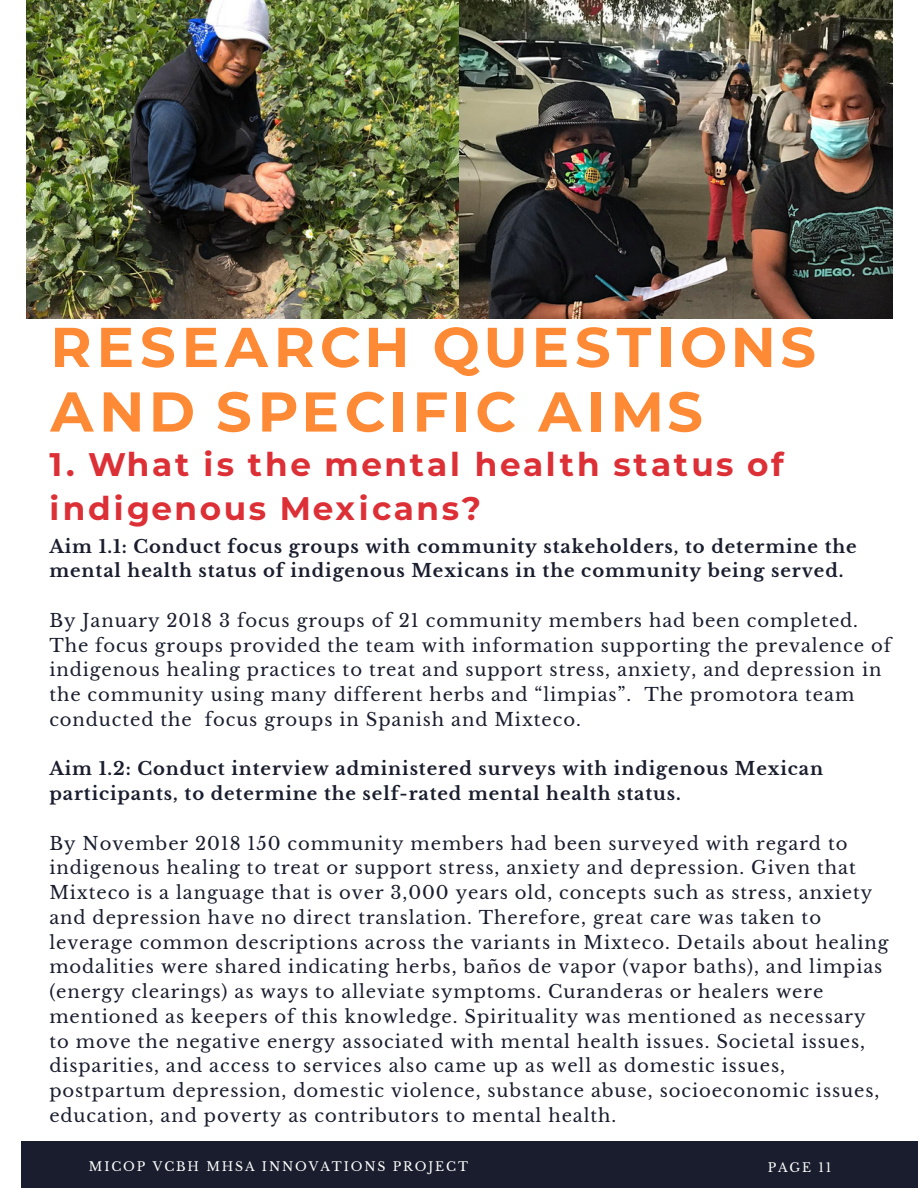
<style>
.page{position:relative;width:918px;height:1188px;background:#fff}
.page>*{position:absolute;margin:0;border:0;box-sizing:border-box;transform-origin:0 0}
.t1{font:700 56.1px/64.5px "Montserrat";letter-spacing:.09em;color:#ff8a36}
.t2{font:700 32.7px/44.4px "Montserrat";letter-spacing:.085em;color:#dc2f36}
.t3{font:18px/24.8px "Libre Baskerville";letter-spacing:.05em;color:#191d2d}
.t4{font:700 18px/24.8px "Libre Baskerville";letter-spacing:.05em;color:#191d2d}
.t5{font:12.45px "Libre Baskerville";letter-spacing:.15em;color:#fff}
</style>
<div class="page">
<div style="left:21px;top:1142px;width:897px;height:46px;background:#191d2d"></div>
<img style="left:26px;top:0;width:866px;height:318px">
<h1 class="t1" style="left:50px;top:312px;width:767px">RESEARCH QUESTIONS<br>AND SPECIFIC AIMS</h1>
<h2 class="t2" style="left:49px;top:441px;width:736px">1. What is the mental health status of indigenous Mexicans?</h2>
<p class="t4" style="left:49px;top:534px;width:809px">Aim 1.1: Conduct focus groups with community stakeholders, to determine the mental health status of indigenous Mexicans in the community being served.</p>
<p class="t3" style="left:49px;top:608px;width:843px">By January 2018 3 focus groups of 21 community members had been completed.<br>The focus groups provided the team with information supporting the prevalence of indigenous healing practices to treat and support stress, anxiety, and depression in the community using many different herbs and “limpias”. The promotora team conducted the focus groups in Spanish and Mixteco.</p>
<p class="t4" style="left:49px;top:757px;width:775px">Aim 1.2: Conduct interview administered surveys with indigenous Mexican participants, to determine the self-rated mental health status.</p>
<p class="t3" style="left:49px;top:831px;width:841px">By November 2018 150 community members had been surveyed with regard to indigenous healing to treat or support stress, anxiety and depression. Given that Mixteco is a language that is over 3,000 years old, concepts such as stress, anxiety and depression have no direct translation. Therefore, great care was taken to leverage common descriptions across the variants in Mixteco. Details about healing modalities were shared indicating herbs, baños de vapor (vapor baths), and limpias (energy clearings) as ways to alleviate symptoms. Curanderas or healers were mentioned as keepers of this knowledge. Spirituality was mentioned as necessary to move the negative energy associated with mental health issues. Societal issues, disparities, and access to services also came up as well as domestic issues, postpartum depression, domestic violence, substance abuse, socioeconomic issues, education, and poverty as contributors to mental health.</p>
<p class="t5" style="left:89px;top:1159px;width:381px">MICOP VCBH MHSA INNOVATIONS PROJECT</p>
<p class="t5" style="left:768px;top:1160px;width:65px">PAGE 11</p>
</div>
